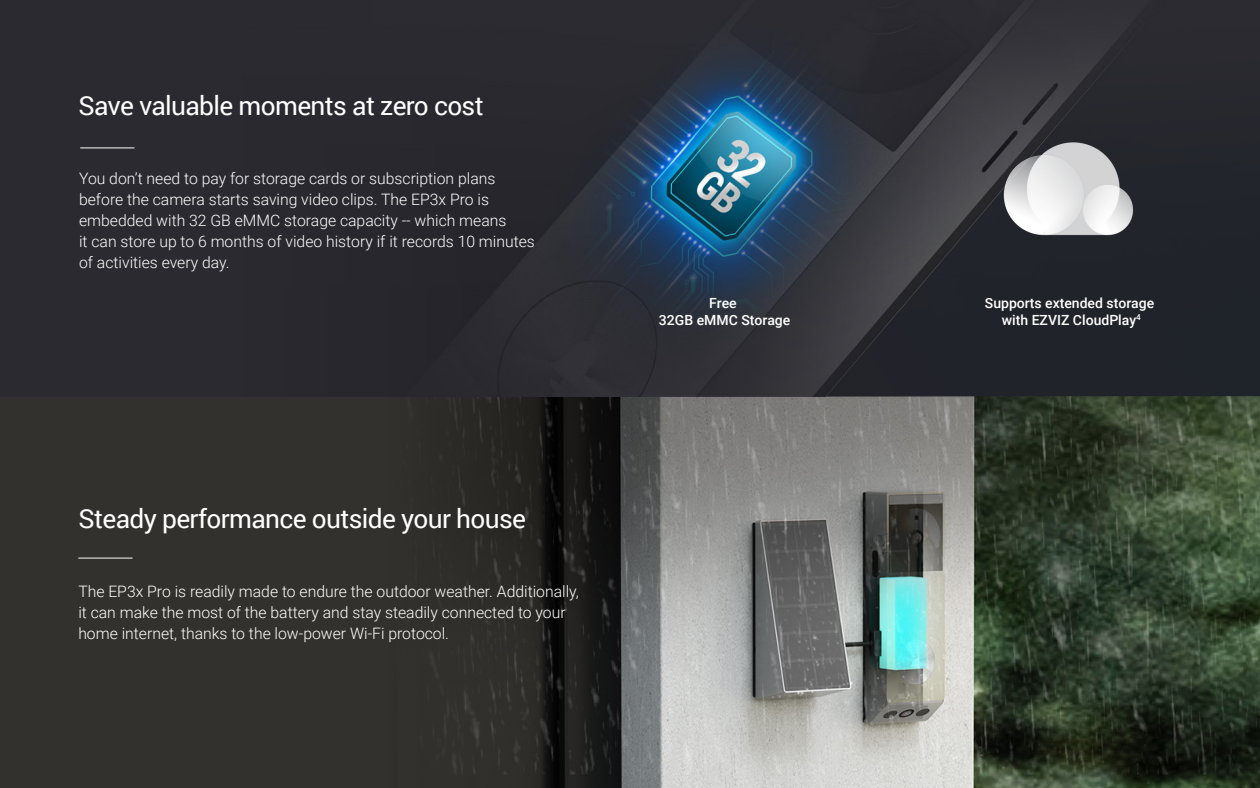
<style>
.page{position:relative;width:1260px;height:788px;background:#fff}
.page>*{position:absolute;margin:0;border:0;box-sizing:border-box;transform-origin:0 0}
.t1{font:26.25px "Roboto";letter-spacing:-.025em;color:#fff}
.t2{font:300 15.75px/21px "Roboto";color:#fff}
.t3{font:500 14px/16.8px "Roboto";color:#fff;text-align:center}
</style>
<div class="page">
<img style="left:545px;top:396px;width:715px;height:392px">
<div style="left:0;top:396px;width:545px;height:392px;background:#32312d"></div>
<hr style="left:78px;top:557px;width:55px;height:1px;background:#fff">
<img style="left:495px;top:0;width:765px;height:396px">
<div style="left:0;top:0;width:495px;height:396px;background:#2a2a30"></div>
<hr style="left:80px;top:147px;width:54px;height:1px;background:#fff">
<img style="left:966px;top:90px;width:207px;height:206px">
<h1 class="t1" style="left:78px;top:88px;width:407px">Save valuable moments at zero cost</h1>
<p class="t2" style="left:79px;top:167px;width:457px">You don’t need to pay for storage cards or subscription plans before the camera starts saving video clips. The EP3x Pro is embedded with 32 GB eMMC storage capacity -- which means<br>it can store up to 6 months of video history if it records 10 minutes of activities every day.</p>
<h1 class="t1" style="left:78px;top:500px;width:449px">Steady performance outside your house</h1>
<p class="t2" style="left:78px;top:580px;width:502px">The EP3x Pro is readily made to endure the outdoor weather. Additionally, it can make the most of the battery and stay steadily connected to your home internet, thanks to the low-power Wi-Fi protocol.</p>
<p class="t3" style="left:659px;top:294px;width:133px">Free<br>32GB eMMC Storage</p>
<p class="t3" style="left:985px;top:294px;width:171px">Supports extended storage with EZVIZ CloudPlay<sup>4</sup></p>
</div>
